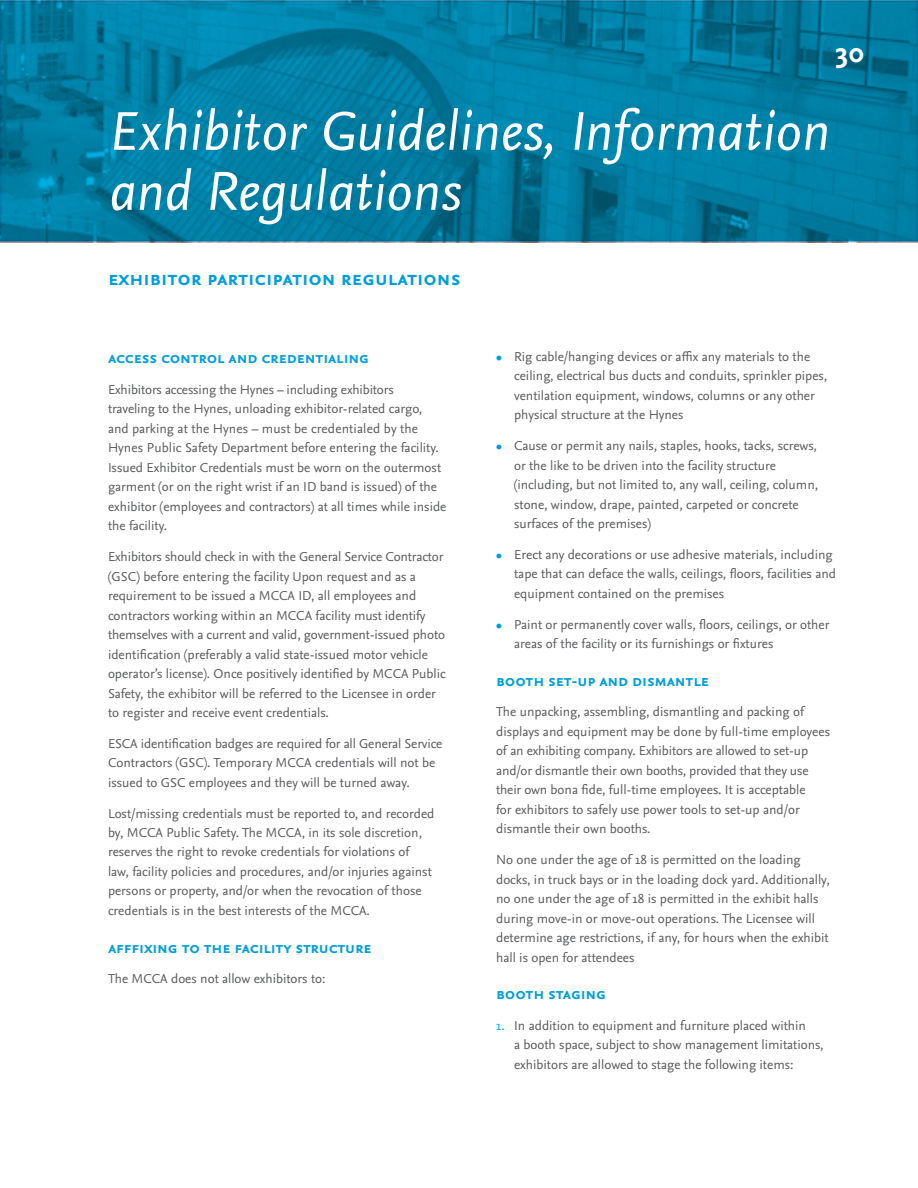
<style>
.page{position:relative;width:918px;height:1188px;background:#fff}
.page>*{position:absolute;margin:0;border:0;box-sizing:border-box;transform-origin:0 0}
.t1{font:italic 57px/60px "Nexus Sans Pro";color:#fff}
.t2{font:700 30px "Nexus Sans Pro";color:#fff}
.t3{font:700 21px "Nexus Sans Pro";color:#009fdb}
.t4{font:700 16.5px "Nexus Sans Pro";letter-spacing:-.01em;color:#009fdb}
.t5{font:13.5px/19.5px "Nexus Sans Pro";color:#58595b}
.s1{font-weight:700;color:#009fdb}
.s2{color:#00ace0}
</style>
<div class="page">
<img style="left:0;top:0;width:918px;height:243px">
<h2 class="t2" style="left:836px;top:30px;width:30px">30</h2>
<h1 class="t1" style="left:108px;top:98px;width:722px">Exhibitor Guidelines, Information and Regulations</h1>
<h3 class="t3" style="left:108px;top:263px;width:354px">exhibitor participation regulations</h3>
<p class="t4" style="left:108px;top:345px;width:263px">access control and credentialing</p>
<p class="t5" style="left:108px;top:379px;width:340px">Exhibitors accessing the Hynes – including exhibitors<br>traveling to the Hynes, unloading exhibitor-related cargo,<br>and parking at the Hynes – must be credentialed by the Hynes Public Safety Department before entering the facility.<br>Issued Exhibitor Credentials must be worn on the outermost garment (or on the right wrist if an ID band is issued) of the exhibitor (employees and contractors) at all times while inside the facility.</p>
<p class="t5" style="left:108px;top:546px;width:339px">Exhibitors should check in with the General Service Contractor (GSC) before entering the facility Upon request and as a requirement to be issued a MCCA ID, all employees and contractors working within an MCCA facility must identify themselves with a current and valid, government-issued photo identification (preferably a valid state-issued motor vehicle operator’s license). Once positively identified by MCCA Public Safety, the exhibitor will be referred to the Licensee in order to register and receive event credentials.</p>
<p class="t5" style="left:108px;top:733px;width:336px">ESCA identification badges are required for all General Service<br>Contractors (GSC). Temporary MCCA credentials will not be issued to GSC employees and they will be turned away.</p>
<p class="t5" style="left:108px;top:803px;width:328px">Lost/missing credentials must be reported to, and recorded by, MCCA Public Safety. The MCCA, in its sole discretion, reserves the right to revoke credentials for violations of<br>law, facility policies and procedures, and/or injuries against persons or property, and/or when the revocation of those credentials is in the best interests of the MCCA.</p>
<p class="t4" style="left:108px;top:935px;width:265px">afffixing to the facility structure</p>
<p class="t5" style="left:108px;top:968px;width:219px">The MCCA does not allow exhibitors to:</p>
<p class="t5" style="left:514px;top:346px;width:315px;text-indent:-18px"><span class="s1">•</span> Rig cable/hanging devices or affix any materials to the ceiling, electrical bus ducts and conduits, sprinkler pipes, ventilation equipment, windows, columns or any other physical structure at the Hynes</p>
<p class="t5" style="left:514px;top:435px;width:306px;text-indent:-18px"><span class="s1">•</span> Cause or permit any nails, staples, hooks, tacks, screws, or the like to be driven into the facility structure (including, but not limited to, any wall, ceiling, column, stone, window, drape, painted, carpeted or concrete surfaces of the premises)</p>
<p class="t5" style="left:514px;top:544px;width:324px;text-indent:-18px"><span class="s1">•</span> Erect any decorations or use adhesive materials, including tape that can deface the walls, ceilings, floors, facilities and equipment contained on the premises</p>
<p class="t5" style="left:514px;top:614px;width:317px;text-indent:-18px"><span class="s1">•</span> Paint or permanently cover walls, floors, ceilings, or other areas of the facility or its furnishings or fixtures</p>
<p class="t4" style="left:496px;top:668px;width:215px">booth set-up and dismantle</p>
<p class="t5" style="left:496px;top:701px;width:335px">The unpacking, assembling, dismantling and packing of displays and equipment may be done by full-time employees of an exhibiting company. Exhibitors are allowed to set-up and/or dismantle their own booths, provided that they use their own bona fide, full-time employees. It is acceptable<br>for exhibitors to safely use power tools to set-up and/or dismantle their own booths.</p>
<p class="t5" style="left:496px;top:849px;width:335px">No one under the age of 18 is permitted on the loading docks, in truck bays or in the loading dock yard. Additionally, no one under the age of 18 is permitted in the exhibit halls during move-in or move-out operations. The Licensee will determine age restrictions, if any, for hours when the exhibit hall is open for attendees</p>
<p class="t4" style="left:496px;top:981px;width:112px">booth staging</p>
<p class="t5" style="left:514px;top:1015px;width:311px;text-indent:-18px"><span class="s2">1.</span> In addition to equipment and furniture placed within<br>a booth space, subject to show management limitations, exhibitors are allowed to stage the following items:</p>
</div>
